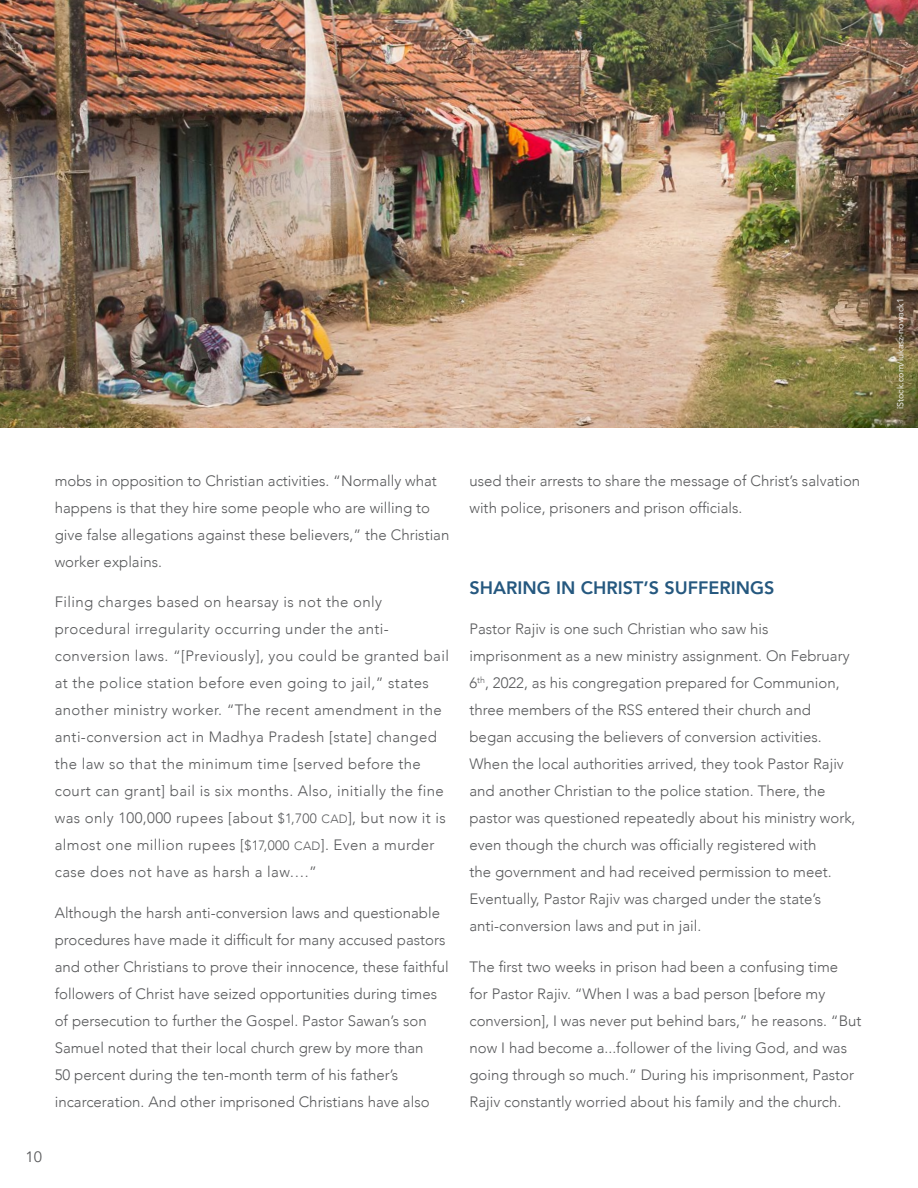
<style>
.page{position:relative;width:918px;height:1188px;background:#fff}
.page>*{position:absolute;margin:0;border:0;box-sizing:border-box;transform-origin:0 0}
.t1{font:800 18px "Avenir";color:#25587f}
.t2{font:300 15px/27px "Avenir";color:#58595b}
.t3{font:300 15px/27px "Avenir";letter-spacing:.025em;color:#58595b}
.t4{font:15px "Avenir";color:#58595b}
.t5{font:500 9px "Avenir";color:#fff}
.s1{font-size:13.5px}
.s2{font-size:12px}
</style>
<div class="page">
<img style="left:0;top:0;width:918px;height:428px">
<p class="t2" style="left:55px;top:467px;width:396px">mobs in opposition to Christian activities. “Normally what happens is that they hire some people who are willing to give false allegations against these believers,” the Christian worker explains.</p>
<p class="t3" style="left:55px;top:588px;width:396px">Filing charges based on hearsay is not the only procedural irregularity occurring under the anti&shy;conversion laws. “[Previously], you could be granted bail at the police station before even going to jail,” states another ministry worker. “The recent amendment in the anti-conversion act in Madhya Pradesh [state] changed the law so that the minimum time [served before the court can grant] bail is six months. Also, initially the fine was only 100,000 rupees [about <span class="s1">$1,700</span> <span class="s2">CAD</span>], but now it is almost one million rupees [<span class="s1">$17,000</span> <span class="s2">CAD</span>]. Even a murder case does not have as harsh a law….”</p>
<p class="t2" style="left:55px;top:899px;width:395px">Although the harsh anti-conversion laws and questionable procedures have made it difficult for many accused pastors and other Christians to prove their innocence, these faithful followers of Christ have seized opportunities during times of persecution to further the Gospel. Pastor Sawan’s son Samuel noted that their local church grew by more than<br>50 percent during the ten-month term of his father’s incarceration. And other imprisoned Christians have also</p>
<p class="t4" style="left:25px;top:1148px;width:18px">10</p>
<p class="t2" style="left:470px;top:467px;width:392px">used their arrests to share the message of Christ’s salvation with police, prisoners and prison officials.</p>
<p class="t1" style="left:470px;top:573px;width:306px">SHARING IN CHRIST’S SUFFERINGS</p>
<p class="t2" style="left:469px;top:615px;width:388px">Pastor Rajiv is one such Christian who saw his imprisonment as a new ministry assignment. On February 6<sup>th</sup>, 2022, as his congregation prepared for Communion, three members of the RSS entered their church and began accusing the believers of conversion activities.<br>When the local authorities arrived, they took Pastor Rajiv and another Christian to the police station. There, the pastor was questioned repeatedly about his ministry work, even though the church was officially registered with<br>the government and had received permission to meet.<br>Eventually, Pastor Rajiv was charged under the state’s anti-conversion laws and put in jail.</p>
<p class="t2" style="left:469px;top:953px;width:394px">The first two weeks in prison had been a confusing time<br>for Pastor Rajiv. “When I was a bad person [before my conversion], I was never put behind bars,” he reasons. “But now I had become a...follower of the living God, and was going through so much.” During his imprisonment, Pastor Rajiv constantly worried about his family and the church.</p>
<p class="t5" style="left:893px;top:409px;width:113px;rotate:-90deg">iStock.com/lukasz-nowack1</p>
</div>
